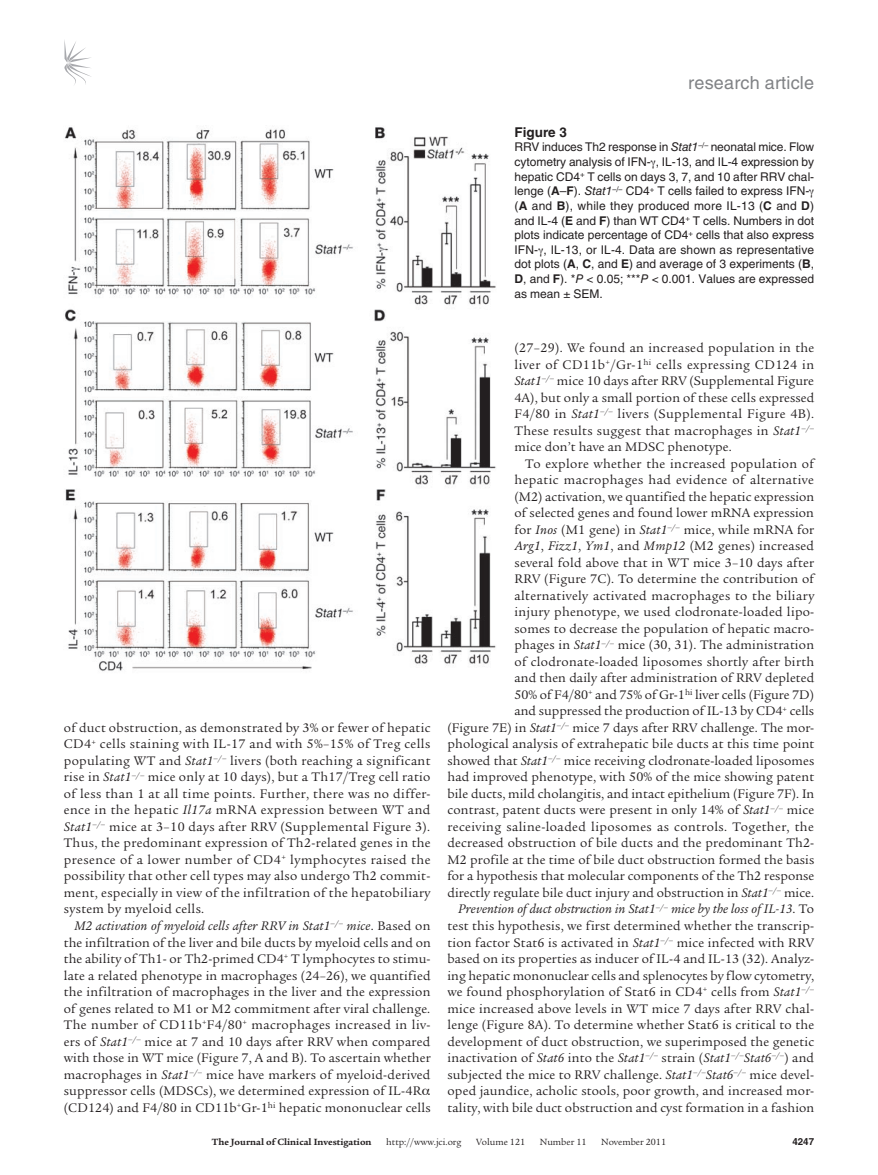
<style>
.page{position:relative;width:878px;height:1175px;background:#fff}
.page>*{position:absolute;margin:0;border:0;box-sizing:border-box;transform-origin:0 0}
.t1{font:18px "Helvetica LT Std";letter-spacing:.01em;color:#808285}
.t2{font:13.5px/16.5px "Legacy Serif Std";letter-spacing:.015em;color:#231f20;text-align:justify}
.t3{font:700 13.5px "Helvetica LT Std";color:#231f20}
.t4{font:12px/14.7px "Helvetica LT Std";color:#231f20}
.t5{font:9.75px "Legacy Serif Std";color:#231f20}
.t6{font:700 9.75px "Legacy Serif Std";color:#231f20}
.t7{font:700 9.75px "Helvetica LT Std";color:#231f20}
.s1{font-style:italic}
.s2{font-weight:700}
</style>
<div class="page">
<svg style="left:64px;top:40px;width:27px;height:45px"></svg>
<img style="left:64px;top:127px;width:432px;height:545px">
<h1 class="t1" style="left:688px;top:73px;width:127px">research article</h1>
<p class="t3" style="left:514px;top:124px;width:54px">Figure 3</p>
<p class="t4" style="left:514px;top:140px;width:301px">RRV induces Th2 response in <span class="s1">Stat1</span><sup>–/–</sup> neonatal mice. Flow cytometry analysis of IFN- , IL-13, and IL-4 expression by hepatic CD4<sup>+</sup> T cells on days 3, 7, and 10 after RRV chal&shy;lenge (<span class="s2">A</span>–<span class="s2">F</span>). <span class="s1">Stat1</span><sup>–/–</sup> CD4<sup>+</sup> T cells failed to express IFN-(<span class="s2">A</span> and <span class="s2">B</span>), while they produced more IL-13 (<span class="s2">C</span> and <span class="s2">D</span>) and IL-4 (<span class="s2">E</span> and <span class="s2">F</span>) than WT CD4<sup>+</sup> T cells. Numbers in dot plots indicate percentage of CD4<sup>+</sup> cells that also express IFN- , IL-13, or IL-4. Data are shown as representative dot plots (<span class="s2">A</span>, <span class="s2">C</span>, and <span class="s2">E</span>) and average of 3 experiments (<span class="s2">B</span>, <span class="s2">D</span>, and <span class="s2">F</span>). *<span class="s1">P</span> &lt; 0.05; ***<span class="s1">P</span> &lt; 0.001. Values are expressed as mean ± SEM.</p>
<p class="t2" style="left:64px;top:719px;width:368px">of duct obstruction, as demonstrated by 3% or fewer of hepatic CD4<sup>+</sup> cells staining with IL-17 and with 5%–15% of Treg cells populating WT and <span class="s1">Stat1</span><sup>–/–</sup> livers (both reaching a significant rise in <span class="s1">Stat1</span><sup>–/–</sup> mice only at 10 days), but a Th17/Treg cell ratio of less than 1 at all time points. Further, there was no differ&shy;ence in the hepatic <span class="s1">Il17a</span> mRNA expression between WT and <span class="s1">Stat1</span><sup>–/–</sup> mice at 3–10 days after RRV (Supplemental Figure 3).<br>Thus, the predominant expression of Th2-related genes in the presence of a lower number of CD4<sup>+</sup> lymphocytes raised the possibility that other cell types may also undergo Th2 commit&shy;ment, especially in view of the infiltration of the hepatobiliary system by myeloid cells.</p>
<p class="t2" style="left:64px;top:917px;width:368px;text-align:left;text-indent:11px"><span class="s1">M2 activation of myeloid cells after RRV in Stat1</span><sup>–/–</sup> <span class="s1">mice</span>. Based on the infiltration of the liver and bile ducts by myeloid cells and on the ability of Th1- or Th2-primed CD4<sup>+</sup> T lymphocytes to stimu&shy;late a related phenotype in macrophages (24–26), we quantified the infiltration of macrophages in the liver and the expression of genes related to M1 or M2 commitment after viral challenge.<br>The number of CD11b<sup>+</sup>F4/80<sup>+</sup> macrophages increased in liv&shy;ers of <span class="s1">Stat1</span><sup>–/–</sup> mice at 7 and 10 days after RRV when compared with those in WT mice (Figure 7, A and B). To ascertain whether macrophages in <span class="s1">Stat1</span><sup>–/–</sup> mice have markers of myeloid-derived suppressor cells (MDSCs), we determined expression of IL-4R (CD124) and F4/80 in CD11b<sup>+</sup>Gr-1<sup>hi</sup> hepatic mononuclear cells</p>
<p class="t2" style="left:514px;top:340px;width:301px">(27–29). We found an increased population in the liver of CD11b<sup>+</sup>/Gr-1<sup>hi</sup> cells expressing CD124 in <span class="s1">Stat1</span><sup>–/–</sup> mice 10 days after RRV (Supplemental Figure 4A), but only a small portion of these cells expressed F4/80 in <span class="s1">Stat1</span><sup>–/–</sup> livers (Supplemental Figure 4B).<br>These results suggest that macrophages in <span class="s1">Stat1</span><sup>–/– </sup>mice don’t have an MDSC phenotype.</p>
<p class="t2" style="left:447px;top:455px;width:368px;text-align:right">To explore whether the increased population of<br>hepatic macrophages had evidence of alternative<br>(M2) activation, we quantified the hepatic expression<br>of selected genes and found lower mRNA expression<br>for <span class="s1">Inos</span> (M1 gene) in <span class="s1">Stat1</span><sup>–/–</sup> mice, while mRNA for<br><span class="s1">Arg1</span>, <span class="s1">Fizz1</span>, <span class="s1">Ym1</span>, and <span class="s1">Mmp12</span> (M2 genes) increased<br>several fold above that in WT mice 3–10 days after<br>RRV (Figure 7C). To determine the contribution of alternatively activated macrophages to the biliary<br>injury phenotype, we used clodronate-loaded lipo-<br>somes to decrease the population of hepatic macro-<br>phages in <span class="s1">Stat1</span><sup>–/–</sup> mice (30, 31). The administration<br>of clodronate-loaded liposomes shortly after birth<br>and then daily after administration of RRV depleted<br>50% of F4/80<sup>+</sup> and 75% of Gr-1<sup>hi</sup> liver cells (Figure 7D)<br>and suppressed the production of IL-13 by CD4<sup>+</sup> cells<br>(Figure 7E) in <span class="s1">Stat1</span><sup>–/–</sup> mice 7 days after RRV challenge. The mor&shy;phological analysis of extrahepatic bile ducts at this time point showed that <span class="s1">Stat1</span><sup>–/–</sup> mice receiving clodronate-loaded liposomes had improved phenotype, with 50% of the mice showing patent bile ducts, mild cholangitis, and intact epithelium (Figure 7F). In contrast, patent ducts were present in only 14% of <span class="s1">Stat1</span><sup>–/–</sup> mice receiving saline-loaded liposomes as controls. Together, the decreased obstruction of bile ducts and the predominant Th2- M2 profile at the time of bile duct obstruction formed the basis for a hypothesis that molecular components of the Th2 response directly regulate bile duct injury and obstruction in <span class="s1">Stat1</span><sup>–/–</sup> mice.<br><span class="s1">Prevention of duct obstruction in Stat1</span><sup>–/–</sup> <span class="s1">mice by the loss of IL-13</span>. To test this hypothesis, we first determined whether the transcrip&shy;tion factor Stat6 is activated in <span class="s1">Stat1</span><sup>–/–</sup> mice infected with RRV based on its properties as inducer of IL-4 and IL-13 (32). Analyz&shy;ing hepatic mononuclear cells and splenocytes by flow cytometry, we found phosphorylation of Stat6 in CD4<sup>+</sup> cells from <span class="s1">Stat1</span><sup>–/– </sup>mice increased above levels in WT mice 7 days after RRV chal&shy;lenge (Figure 8A). To determine whether Stat6 is critical to the development of duct obstruction, we superimposed the genetic inactivation of <span class="s1">Stat6</span> into the <span class="s1">Stat1</span><sup>–/–</sup> strain (<span class="s1">Stat1</span><sup>–/–</sup><span class="s1">Stat6</span><sup>–/–</sup>) and subjected the mice to RRV challenge. <span class="s1">Stat1</span><sup>–/–</sup><span class="s1">Stat6</span><sup>–/–</sup> mice devel&shy;oped jaundice, acholic stools, poor growth, and increased mor&shy;tality, with bile duct obstruction and cyst formation in a fashion</p>
<p class="t6" style="left:212px;top:1135px;width:161px">The Journal of Clinical Investigation</p>
<p class="t5" style="left:386px;top:1136px;width:77px">http://www.jci.org</p>
<p class="t5" style="left:476px;top:1136px;width:50px">Volume 121</p>
<p class="t5" style="left:540px;top:1136px;width:48px">Number 11</p>
<p class="t5" style="left:601px;top:1136px;width:66px">November 2011</p>
<p class="t7" style="left:792px;top:1135px;width:23px">4247</p>
</div>
